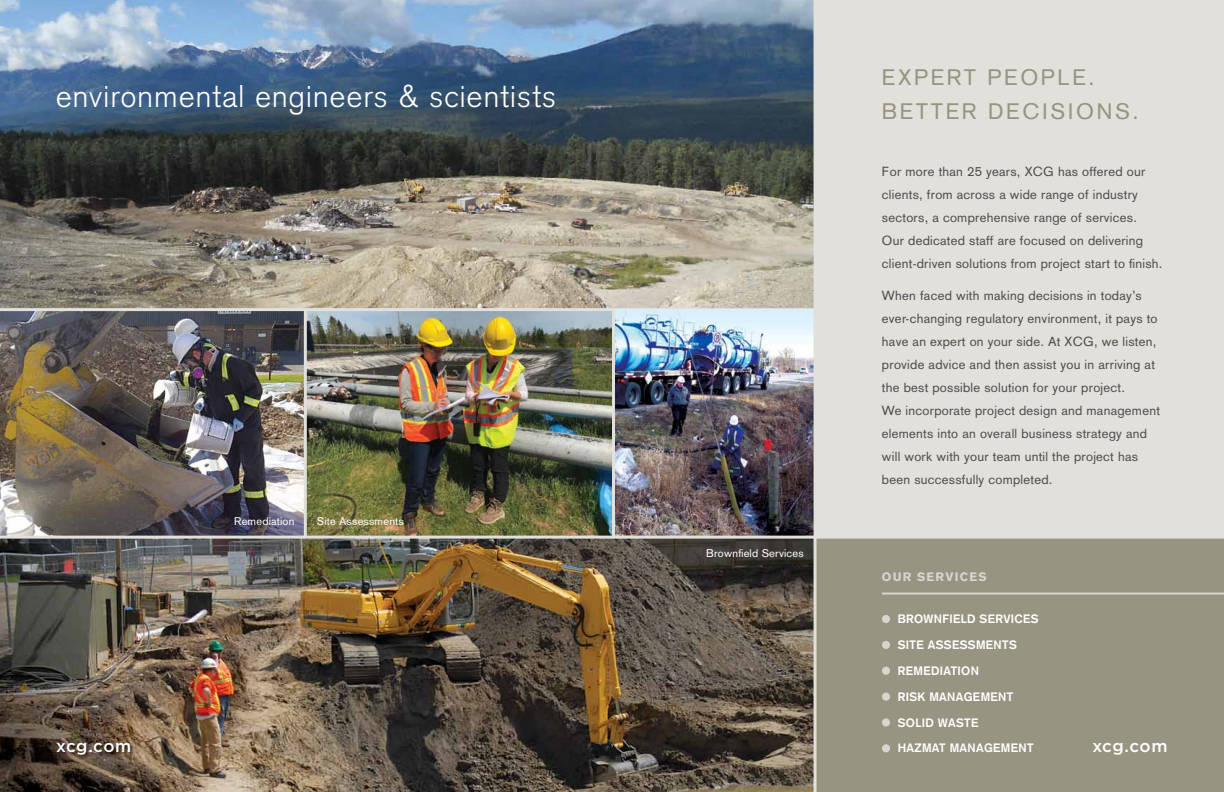
<style>
.page{position:relative;width:1224px;height:792px;background:#fff}
.page>*{position:absolute;margin:0;border:0;box-sizing:border-box;transform-origin:0 0}
.t1{font:300 31px "Akzidenz Grotesk";letter-spacing:.04em;color:#fff}
.t2{font:22.1px/34px "Akzidenz Grotesk";letter-spacing:.12em;color:#989482}
.t3{font:500 17px "Gotham";letter-spacing:.03em;color:#fff}
.t4{font:13px/23px "Akzidenz Grotesk";letter-spacing:.02em;color:#4d4d4f}
.t5{font:700 12px/25.9px "Akzidenz Grotesk";letter-spacing:.03em;color:#fff}
.t6{font:900 12px "Akzidenz Grotesk";letter-spacing:.1em;color:#d8d5ce}
.t7{font:11px "Akzidenz Grotesk";letter-spacing:.02em;color:#fff}
</style>
<div class="page">
<div style="left:815px;top:0;width:409px;height:537px;background:#e2e0db"></div>
<div style="left:815px;top:537px;width:409px;height:255px;background:#989482"></div>
<div style="left:882px;top:615px;width:8px;height:8px;background:#d8d5ce;border-radius:50%"></div>
<div style="left:882px;top:641px;width:8px;height:8px;background:#d8d5ce;border-radius:50%"></div>
<div style="left:882px;top:667px;width:8px;height:8px;background:#d8d5ce;border-radius:50%"></div>
<div style="left:882px;top:693px;width:8px;height:8px;background:#d8d5ce;border-radius:50%"></div>
<div style="left:882px;top:718px;width:8px;height:9px;background:#d8d5ce;border-radius:50%"></div>
<div style="left:882px;top:744px;width:8px;height:8px;background:#d8d5ce;border-radius:50%"></div>
<img style="left:0;top:0;width:814px;height:792px">
<hr style="left:0;top:308px;width:820px;height:3px;background:#e2e0db">
<hr style="left:882px;top:593px;width:342px;height:2px;background:#d8d5ce">
<hr style="left:304px;top:310px;width:3px;height:227px;background:#e2e0db">
<hr style="left:814px;top:0;width:3px;height:792px;background:#e2e0db">
<hr style="left:0;top:536px;width:1224px;height:3px;background:#e2e0db">
<hr style="left:612px;top:310px;width:3px;height:227px;background:#e2e0db">
<div style="left:55px;top:742px;width:80px;height:18px;background:#000;opacity:.75"></div>
<h1 class="t1" style="left:56px;top:78px;width:501px">environmental engineers &amp; scientists</h1>
<h3 class="t3" style="left:56px;top:737px;width:77px">xcg.com</h3>
<p class="t7" style="left:234px;top:515px;width:62px">Remediation</p>
<p class="t7" style="left:317px;top:515px;width:89px">Site Assessments</p>
<p class="t7" style="left:706px;top:546px;width:99px">Brownfield Services</p>
<h2 class="t2" style="left:882px;top:60px;width:258px">EXPERT PEOPLE.<br>BETTER DECISIONS.</h2>
<p class="t4" style="left:882px;top:159px;width:282px">For more than 25 years, XCG has offered our clients, from across a wide range of industry sectors, a comprehensive range of services.<br>Our dedicated staff are focused on delivering client-driven solutions from project start to finish.</p>
<p class="t4" style="left:882px;top:284px;width:280px">When faced with making decisions in today’s ever-changing regulatory environment, it pays to have an expert on your side. At XCG, we listen, provide advice and then assist you in arriving at the best possible solution for your project.<br>We incorporate project design and management elements into an overall business strategy and will work with your team until the project has been successfully completed.</p>
<p class="t6" style="left:882px;top:570px;width:106px">OUR SERVICES</p>
<p class="t5" style="left:898px;top:606px;width:142px">BROWNFIELD SERVICES<br>SITE ASSESSMENTS<br>REMEDIATION<br>RISK MANAGEMENT<br>SOLID WAS</p>
<p class="t5" style="left:898px;top:709px;width:96px;text-indent:66px">TE<br>HAZMAT MANAGEMENT</p>
<h3 class="t3" style="left:1092px;top:737px;width:77px">xcg.com</h3>
</div>
